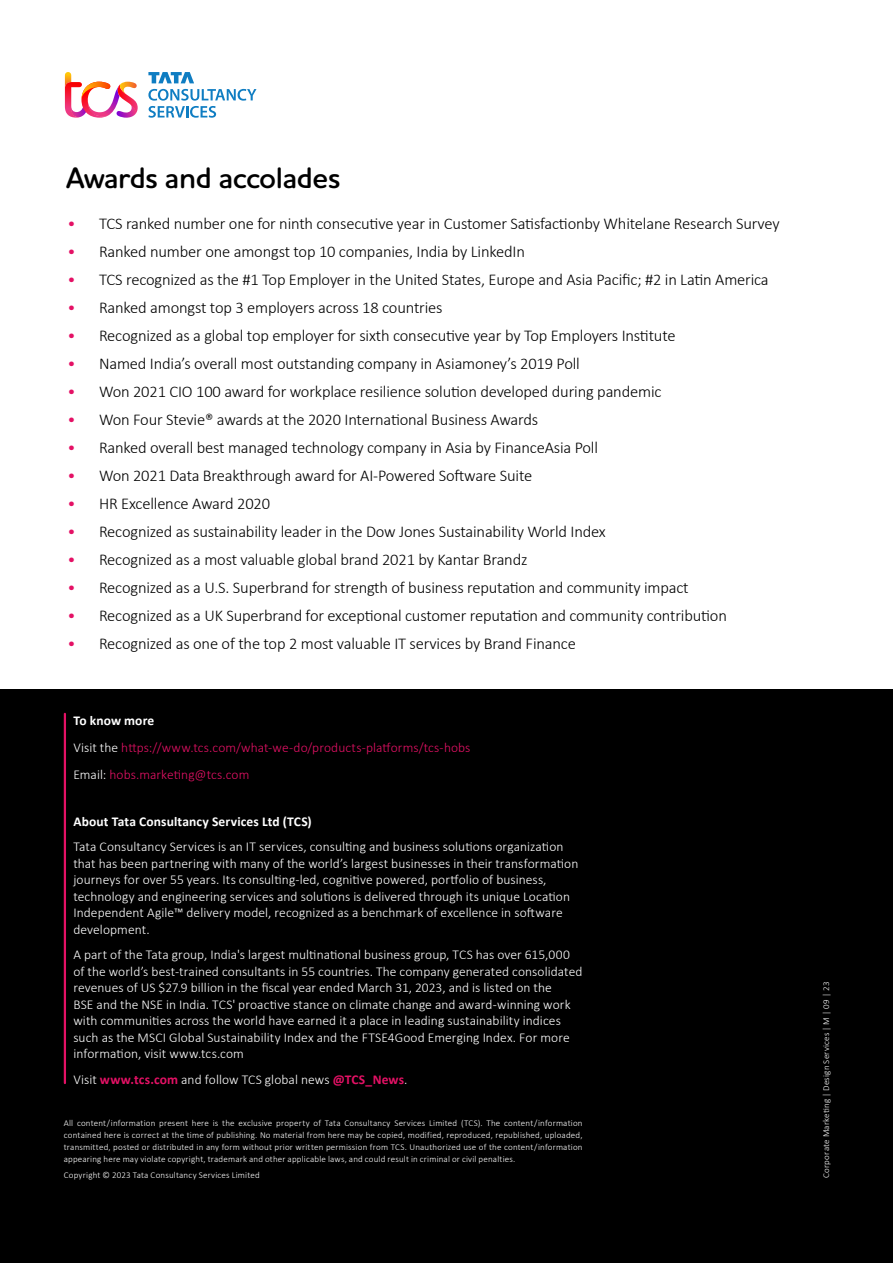
<style>
.page{position:relative;width:893px;height:1263px;background:#000}
.page>*{position:absolute;margin:0;border:0;box-sizing:border-box;transform-origin:0 0}
.t1{font:600 30px "Houschka Rounded";letter-spacing:-.01em;color:#000}
.t2{font:300 16.5px "Calibri";letter-spacing:-.01em;color:#000}
.t3{font:300 13.5px/16.5px "Calibri";letter-spacing:.005em;color:#fff}
.t4{font:300 13.5px/27px "Calibri";letter-spacing:.005em;color:#e41165}
.t5{font:700 13.5px "Calibri";letter-spacing:.01em;color:#fff}
.t6{font:300 9px/12px "Calibri";letter-spacing:.02em;color:#fff;text-align:justify}
.s1{color:#e41165}
.s2{font-weight:700;color:#fff}
.s3{color:#fff}
.s4{font-weight:700;color:#e41165}
</style>
<div class="page">
<hr style="left:64px;top:714px;width:2px;height:369px;background:#e41165">
<div style="left:0;top:0;width:893px;height:689px;background:#fff"></div>
<svg style="left:148px;top:72px;width:46px;height:11px"></svg>
<svg style="left:148px;top:89px;width:108px;height:29px"></svg>
<svg style="left:65px;top:72px;width:73px;height:46px"></svg>
<h1 class="t1" style="left:66px;top:158px;width:276px">Awards and accolades</h1>
<p class="t2" style="left:68px;top:213px;width:714px"><span class="s1">•</span> TCS ranked number one for ninth consecutive year in Customer Satisfactionby Whitelane Research Survey</p>
<p class="t2" style="left:68px;top:241px;width:459px"><span class="s1">•</span> Ranked number one amongst top 10 companies, India by LinkedIn</p>
<p class="t2" style="left:68px;top:269px;width:703px"><span class="s1">•</span> TCS recognized as the #1 Top Employer in the United States, Europe and Asia Pacific; #2 in Latin America</p>
<p class="t2" style="left:68px;top:297px;width:377px"><span class="s1">•</span> Ranked amongst top 3 employers across 18 countries</p>
<p class="t2" style="left:68px;top:325px;width:610px"><span class="s1">•</span> Recognized as a global top employer for sixth consecutive year by Top Employers Institute</p>
<p class="t2" style="left:68px;top:353px;width:514px"><span class="s1">•</span> Named India’s overall most outstanding company in Asiamoney’s 2019 Poll</p>
<p class="t2" style="left:68px;top:381px;width:595px"><span class="s1">•</span> Won 2021 CIO 100 award for workplace resilience solution developed during pandemic</p>
<p class="t2" style="left:68px;top:409px;width:472px"><span class="s1">•</span> Won Four Stevie® awards at the 2020 International Business Awards</p>
<p class="t2" style="left:68px;top:437px;width:532px"><span class="s1">•</span> Ranked overall best managed technology company in Asia by FinanceAsia Poll</p>
<p class="t2" style="left:68px;top:465px;width:466px"><span class="s1">•</span> Won 2021 Data Breakthrough award for AI-Powered Software Suite</p>
<p class="t2" style="left:68px;top:493px;width:204px"><span class="s1">•</span> HR Excellence Award 2020</p>
<p class="t2" style="left:68px;top:521px;width:540px"><span class="s1">•</span> Recognized as sustainability leader in the Dow Jones Sustainability World Index</p>
<p class="t2" style="left:68px;top:549px;width:462px"><span class="s1">•</span> Recognized as a most valuable global brand 2021 by Kantar Brandz</p>
<p class="t2" style="left:68px;top:577px;width:623px"><span class="s1">•</span> Recognized as a U.S. Superbrand for strength of business reputation and community impact</p>
<p class="t2" style="left:68px;top:605px;width:661px"><span class="s1">•</span> Recognized as a UK Superbrand for exceptional customer reputation and community contribution</p>
<p class="t2" style="left:68px;top:633px;width:510px"><span class="s1">•</span> Recognized as one of the top 2 most valuable IT services by Brand Finance</p>
<p class="t4" style="left:73px;top:707px;width:399px"><span class="s2">To know more<br></span><span class="s3">Visit the</span> https://www.tcs.com/what-we-do/products-platforms/tcs-hobs<br><span class="s3">Email:</span> hobs.marketing@tcs.com</p>
<p class="t5" style="left:73px;top:812px;width:240px">About Tata Consultancy Services Ltd (TCS)</p>
<p class="t3" style="left:73px;top:838px;width:507px">Tata Consultancy Services is an IT services, consulting and business solutions organization that has been partnering with many of the world’s largest businesses in their transformation journeys for over 55 years. Its consulting-led, cognitive powered, portfolio of business, technology and engineering services and solutions is delivered through its unique Location Independent Agile™ delivery model, recognized as a benchmark of excellence in software development.</p>
<p class="t3" style="left:73px;top:946px;width:511px">A part of the Tata group, India's largest multinational business group, TCS has over 615,000 of the world’s best-trained consultants in 55 countries. The company generated consolidated revenues of US $27.9 billion in the fiscal year ended March 31, 2023, and is listed on the<br>BSE and the NSE in India. TCS' proactive stance on climate change and award-winning work with communities across the world have earned it a place in leading sustainability indices such as the MSCI Global Sustainability Index and the FTSE4Good Emerging Index. For more information, visit www.tcs.com</p>
<p class="t3" style="left:73px;top:1071px;width:335px">Visit <span class="s4">www.tcs.com</span> and follow TCS global news <span class="s4">@TCS_News</span>.</p>
<p class="t6" style="left:64px;top:1116px;width:520px">All content / information present here is the exclusive property of Tata Consultancy Services Limited (TCS). The content / information contained here is correct at the time of publishing. No material from here may be copied, modified, reproduced, republished, uploaded, transmitted, posted or distributed in any form without prior written permission from TCS. Unauthorized use of the content / information appearing here may violate copyright, trademark and other applicable laws, and could result in criminal or civil penalties.</p>
<p class="t6" style="left:64px;top:1169px;width:198px">Copyright © 2023 Tata Consultancy Services Limited</p>
<p class="t6" style="left:820px;top:1178px;width:198px;rotate:-90deg">Corporate Marketing | Design Services | M | 09 | 23</p>
</div>
